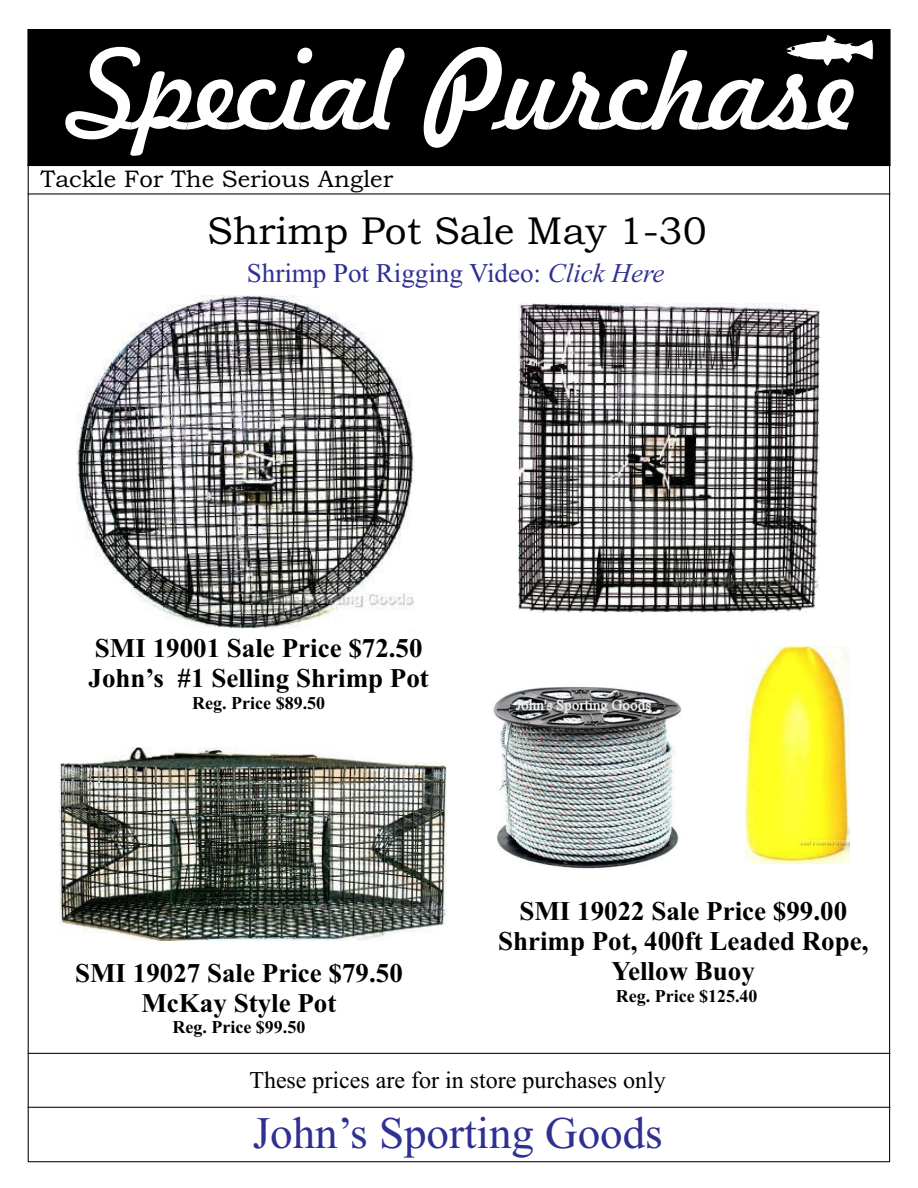
<style>
.page{position:relative;width:918px;height:1188px;background:#fff}
.page>*{position:absolute;margin:0;border:0;box-sizing:border-box;transform-origin:0 0}
.t1{font:108px "Freehand 521 BT Regular C";color:#fff}
.t2{font:45px "Times New Roman";color:#2e3092}
.t3{font:39px "Bookman Old Style";color:#000}
.t4{font:700 27px/29.8px "Times New Roman";color:#000;text-align:center}
.t5{font:27px "Times New Roman";color:#2e3092}
.t6{font:24px "Times New Roman";color:#000}
.t7{font:24px "Bookman Old Style";color:#000}
.t8{font:700 18px "Times New Roman";color:#000}
.s1{font-style:italic}
</style>
<div class="page">
<div style="left:27px;top:29px;width:864px;height:137px;background:#000"></div>
<hr style="left:28px;top:193px;width:862px;height:1px;background:#000">
<hr style="left:28px;top:1107px;width:862px;height:1px;background:#000">
<hr style="left:28px;top:1053px;width:862px;height:1px;background:#000">
<svg style="left:786px;top:34px;width:88px;height:33px"></svg>
<img style="left:77px;top:295px;width:337px;height:334px">
<img style="left:518px;top:303px;width:302px;height:310px">
<img style="left:60px;top:747px;width:387px;height:194px">
<img style="left:493px;top:687px;width:188px;height:182px">
<img style="left:746px;top:646px;width:104px;height:217px">
<h1 class="t1" style="left:70px;top:47px;width:789px">Special Purchase</h1>
<p class="t7" style="left:40px;top:170px;width:354px">Tackle For The Serious Angler</p>
<h3 class="t3" style="left:207px;top:216px;width:501px">Shrimp Pot Sale May 1-30</h3>
<p class="t5" style="left:247px;top:263px;width:419px">Shrimp Pot Rigging Video: <span class="s1">Click Here</span></p>
<p class="t4" style="left:89px;top:636px;width:342px;text-align:left">SMI 19001 Sale Price $72.50<br>John’s #1 Selling Shrimp Pot</p>
<p class="t8" style="left:192px;top:697px;width:134px">Reg. Price $89.50</p>
<p class="t4" style="left:75px;top:961px;width:329px">SMI 19027 Sale Price $79.50<br>McKay Style Pot</p>
<p class="t8" style="left:172px;top:1021px;width:134px">Reg. Price $99.50</p>
<p class="t4" style="left:498px;top:899px;width:372px">SMI 19022 Sale Price $99.00<br>Shrimp Pot, 400ft Leaded Rope,<br>Yellow Buoy</p>
<p class="t8" style="left:616px;top:990px;width:143px">Reg. Price $125.40</p>
<p class="t6" style="left:249px;top:1072px;width:418px">These prices are for in store purchases only</p>
<h2 class="t2" style="left:253px;top:1116px;width:412px">John’s Sporting Goods</h2>
</div>
